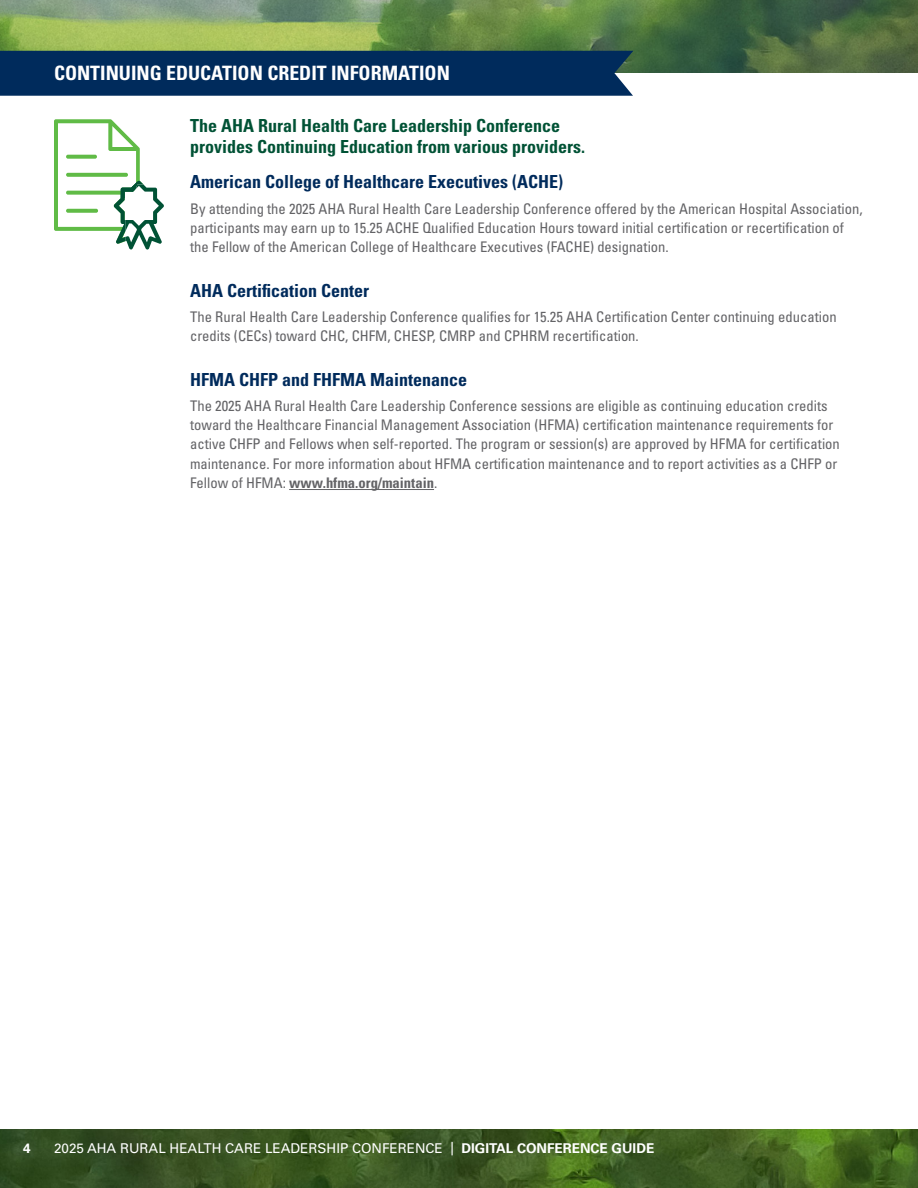
<style>
.page{position:relative;width:918px;height:1188px;background:#fff}
.page>*{position:absolute;margin:0;border:0;box-sizing:border-box;transform-origin:0 0}
.t1{font:700 condensed 19.8px "Univers LT Std";color:#fff}
._2_PT{font:700 condensed 18px "Univers LT Std";color:#002b5c}
.Description{font:700 condensed 18px "Univers LT Std";color:#005235}
.Description-2{font:condensed 14.7px/19.2px "Univers LT Std";color:#636366}
.t2{font:13.5px "Univers LT Std";color:#fff}
.t3{font:700 13.5px "Univers LT Std";color:#fff}
.s1{font-weight:700}
</style>
<div class="page">
<img style="left:0;top:1130px;width:918px;height:58px">
<img style="left:0;top:0;width:918px;height:73px">
<div style="left:0;top:51px;width:633px;height:45px;background:#002b5c"></div>
<hr style="left:289px;top:489px;width:145px;height:1px;background:#636366">
<svg style="left:54px;top:119px;width:110px;height:131px"></svg>
<p class="t1" style="left:54px;top:61px;width:397px">CONTINUING EDUCATION CREDIT INFORMATION</p>
<p class="Description" style="left:190px;top:115px;width:371px">The AHA Rural Health Care Leadership Conference</p>
<p class="Description" style="left:190px;top:136px;width:396px">provides Continuing Education from various providers.</p>
<p class="_2_PT" style="left:190px;top:171px;width:374px">American College of Healthcare Executives (ACHE)</p>
<p class="Description-2" style="left:190px;top:199px;width:674px">By attending the 2025 AHA Rural Health Care Leadership Conference offered by the American Hospital Association, participants may earn up to 15.25 ACHE Qualified Education Hours toward initial certification or recertification of the Fellow of the American College of Healthcare Executives (FACHE) designation.</p>
<p class="_2_PT" style="left:190px;top:279px;width:181px">AHA Certification Center</p>
<p class="Description-2" style="left:190px;top:307px;width:648px">The Rural Health Care Leadership Conference qualifies for 15.25 AHA Certification Center continuing education credits (CECs) toward CHC, CHFM, CHESP, CMRP and CPHRM recertification.</p>
<p class="_2_PT" style="left:190px;top:369px;width:278px">HFMA CHFP and FHFMA Maintenance</p>
<p class="Description-2" style="left:190px;top:396px;width:651px">The 2025 AHA Rural Health Care Leadership Conference sessions are eligible as continuing education credits toward the Healthcare Financial Management Association (HFMA) certification maintenance requirements for active CHFP and Fellows when self-reported. The program or session(s) are approved by HFMA for certification maintenance. For more information about HFMA certification maintenance and to report activities as a CHFP or Fellow of HFMA: <span class="s1">www.hfma.org/maintain</span>.</p>
<p class="t3" style="left:23px;top:1141px;width:9px">4</p>
<p class="t2" style="left:54px;top:1141px;width:602px">2025 AHA RURAL HEALTH CARE LEADERSHIP CONFERENCE | <span class="s1">DIGITAL CONFERENCE GUIDE</span></p>
</div>
